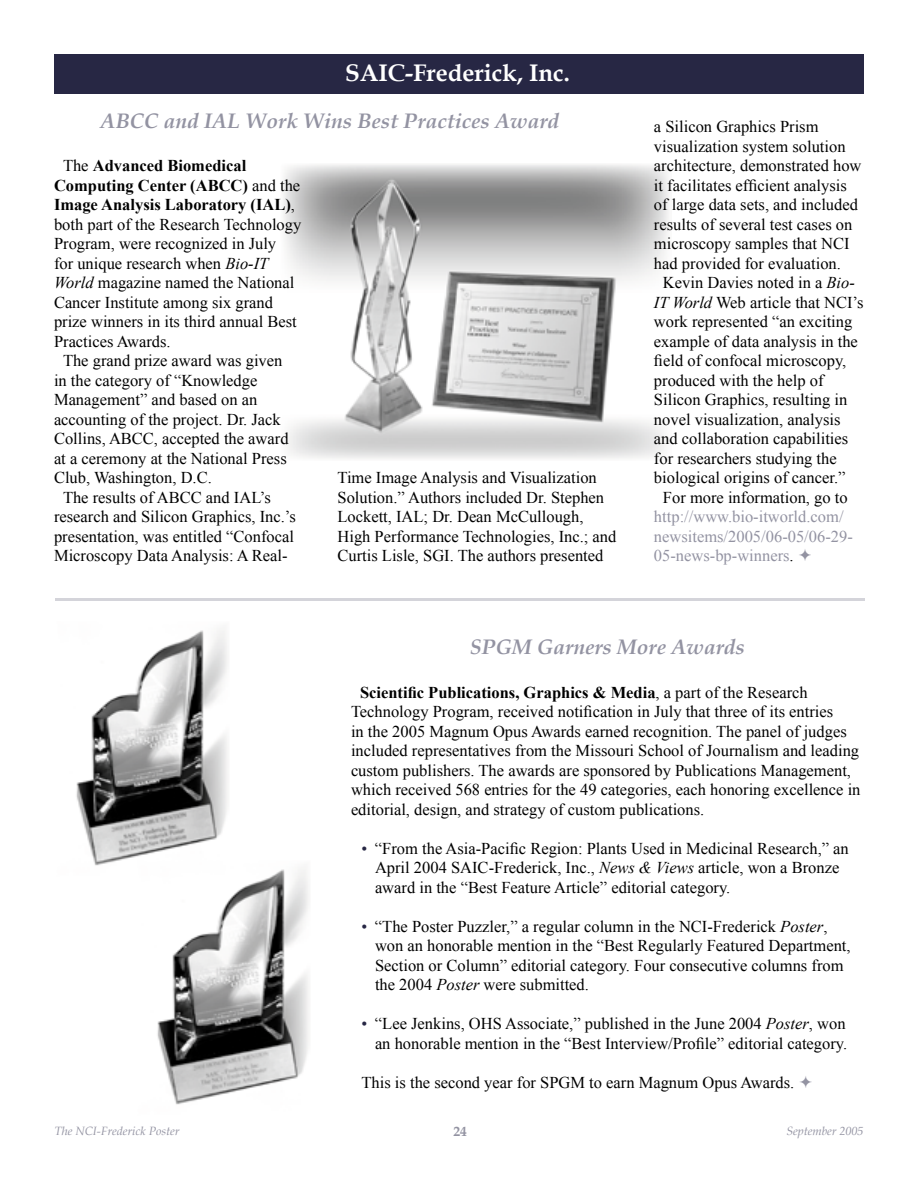
<style>
.page{position:relative;width:918px;height:1188px;background:#fff}
.page>*{position:absolute;margin:0;border:0;box-sizing:border-box;transform-origin:0 0}
.t1{font:700 24px "Book Antiqua";color:#fff}
.t2{font:italic 700 21px "Book Antiqua";color:#9393a2}
.t3{font:16.5px/19.5px "Times New Roman";color:#000}
.t4{font:700 16.5px "Times New Roman";color:#000}
.t5{font:16.5px/19.5px "Times New Roman";color:#9393a2}
.t6{font:700 13.5px "Book Antiqua";color:#9393a2}
.t7{font:italic 12px "Book Antiqua";color:#9393a2}
.s1{font-weight:400}
.s2{font-style:italic}
.s3{color:#000}
.s4{font-weight:700}
.s5{color:#272744}
</style>
<div class="page">
<div style="left:54px;top:54px;width:810px;height:40px;background:#272744"></div>
<img style="left:283px;top:164px;width:386px;height:295px">
<img style="left:157px;top:869px;width:152px;height:236px">
<hr style="left:55px;top:598px;width:810px;height:3px;background:#d4d4da">
<img style="left:76px;top:630px;width:152px;height:236px">
<img style="left:138px;top:860px;width:92px;height:16px">
<h1 class="t1" style="left:345px;top:57px;width:226px">SAIC-Frederick, Inc.</h1>
<p class="t2" style="left:101px;top:106px;width:460px">ABCC and IAL Work Wins Best Practices Award</p>
<p class="t4" style="left:63px;top:154px;width:185px"><span class="s1">The</span> Advanced Biomedical</p>
<p class="t4" style="left:54px;top:174px;width:248px">Computing Center (ABCC) <span class="s1">and the</span></p>
<p class="t4" style="left:54px;top:193px;width:243px">Image Analysis Laboratory (IAL)<span class="s1">,</span></p>
<p class="t3" style="left:54px;top:214px;width:249px">both part of the Research Technology</p>
<p class="t3" style="left:54px;top:233px;width:224px">Program, were recognized in July</p>
<p class="t3" style="left:54px;top:253px;width:216px">for unique research when <span class="s2">Bio-IT</span></p>
<p class="t3" style="left:54px;top:272px;width:242px"><span class="s2">World</span> magazine named the National</p>
<p class="t3" style="left:54px;top:292px;width:221px">Cancer Institute among six grand</p>
<p class="t3" style="left:54px;top:311px;width:244px">prize winners in its third annual Best</p>
<p class="t3" style="left:54px;top:331px;width:118px">Practices Awards.</p>
<p class="t3" style="left:63px;top:350px;width:221px">The grand prize award was given</p>
<p class="t3" style="left:54px;top:370px;width:205px">in the category of “Knowledge</p>
<p class="t3" style="left:54px;top:389px;width:205px">Management” and based on an</p>
<p class="t3" style="left:54px;top:409px;width:228px">accounting of the project. Dr. Jack</p>
<p class="t3" style="left:54px;top:428px;width:236px">Collins, ABCC, accepted the award</p>
<p class="t3" style="left:54px;top:448px;width:234px">at a ceremony at the National Press</p>
<p class="t3" style="left:54px;top:467px;width:159px">Club, Washington, D.C.</p>
<p class="t3" style="left:63px;top:487px;width:209px">The results of ABCC and IAL’s</p>
<p class="t3" style="left:54px;top:506px;width:243px">research and Silicon Graphics, Inc.’s</p>
<p class="t3" style="left:54px;top:526px;width:242px">presentation, was entitled “Confocal</p>
<p class="t3" style="left:54px;top:545px;width:235px">Microscopy Data Analysis: A Real-</p>
<p class="t3" style="left:338px;top:467px;width:280px">Time Image Analysis and Visualization Solution.” Authors included Dr. Stephen Lockett, IAL; Dr. Dean McCullough, High Performance Technologies, Inc.; and Curtis Lisle, SGI. The authors presented</p>
<p class="t3" style="left:654px;top:116px;width:166px">a Silicon Graphics Prism</p>
<p class="t3" style="left:654px;top:136px;width:193px">visualization system solution</p>
<p class="t3" style="left:654px;top:155px;width:209px">architecture, demonstrated how</p>
<p class="t3" style="left:654px;top:175px;width:194px">it facilitates efficient analysis</p>
<p class="t3" style="left:654px;top:194px;width:206px">of large data sets, and included</p>
<p class="t3" style="left:654px;top:214px;width:200px">results of several test cases on</p>
<p class="t3" style="left:654px;top:233px;width:197px">microscopy samples that NCI</p>
<p class="t3" style="left:654px;top:253px;width:188px">had provided for evaluation.</p>
<p class="t3" style="left:663px;top:272px;width:193px">Kevin Davies noted in a <span class="s2">Bio-</span></p>
<p class="t3" style="left:654px;top:292px;width:211px"><span class="s2">IT World</span> Web article that NCI’s</p>
<p class="t3" style="left:654px;top:311px;width:200px">work represented “an exciting</p>
<p class="t3" style="left:654px;top:331px;width:205px">example of data analysis in the</p>
<p class="t3" style="left:654px;top:350px;width:194px">field of confocal microscopy,</p>
<p class="t3" style="left:654px;top:370px;width:171px">produced with the help of</p>
<p class="t3" style="left:654px;top:389px;width:195px">Silicon Graphics, resulting in</p>
<p class="t3" style="left:654px;top:409px;width:188px">novel visualization, analysis</p>
<p class="t3" style="left:654px;top:428px;width:196px">and collaboration capabilities</p>
<p class="t3" style="left:654px;top:448px;width:184px">for researchers studying the</p>
<p class="t3" style="left:654px;top:467px;width:193px">biological origins of cancer.”</p>
<p class="t3" style="left:663px;top:487px;width:186px">For more information, go to</p>
<p class="t5" style="left:654px;top:506px;width:200px">http://www.bio-itworld.com/ newsitems/2005/06-05/06-29-<br>05-news-bp-winners<span class="s3">.</span></p>
<p class="t2" style="left:470px;top:633px;width:276px">SPGM Garners More Awards</p>
<p class="t3" style="left:351px;top:682px;width:511px;text-indent:9px"><span class="s4">Scientific Publications, Graphics &amp; Media</span>, a part of the Research Technology Program, received notification in July that three of its entries<br>in the 2005 Magnum Opus Awards earned recognition. The panel of judges included representatives from the Missouri School of Journalism and leading custom publishers. The awards are sponsored by Publications Management, which received 568 entries for the 49 categories, each honoring excellence in editorial, design, and strategy of custom publications.</p>
<p class="t3" style="left:375px;top:838px;width:475px;text-indent:-14px"><span class="s5">•</span> “From the Asia-Pacific Region: Plants Used in Medicinal Research,” an<br>April 2004 SAIC-Frederick, Inc., <span class="s2">News &amp; Views</span> article, won a Bronze award in the “Best Feature Article” editorial category.</p>
<p class="t3" style="left:375px;top:916px;width:477px;text-indent:-14px"><span class="s5">•</span> “The Poster Puzzler,” a regular column in the NCI-Frederick <span class="s2">Poster</span>, won an honorable mention in the “Best Regularly Featured Department, Section or Column” editorial category. Four consecutive columns from the 2004 <span class="s2">Poster</span> were submitted.</p>
<p class="t3" style="left:362px;top:1013px;width:487px;text-align:right"><span class="s5">•</span> “Lee Jenkins, OHS Associate,” published in the June 2004 <span class="s2">Poster</span>, won an honorable mention in the “Best Interview/Profile” editorial category.</p>
<p class="t3" style="left:362px;top:1072px;width:434px">This is the second year for SPGM to earn Magnum Opus Awards.</p>
<p class="t7" style="left:54px;top:1123px;width:126px">The NCI-Frederick Poster</p>
<p class="t6" style="left:454px;top:1123px;width:15px">24</p>
<p class="t7" style="left:786px;top:1123px;width:79px">September 2005</p>
</div>
